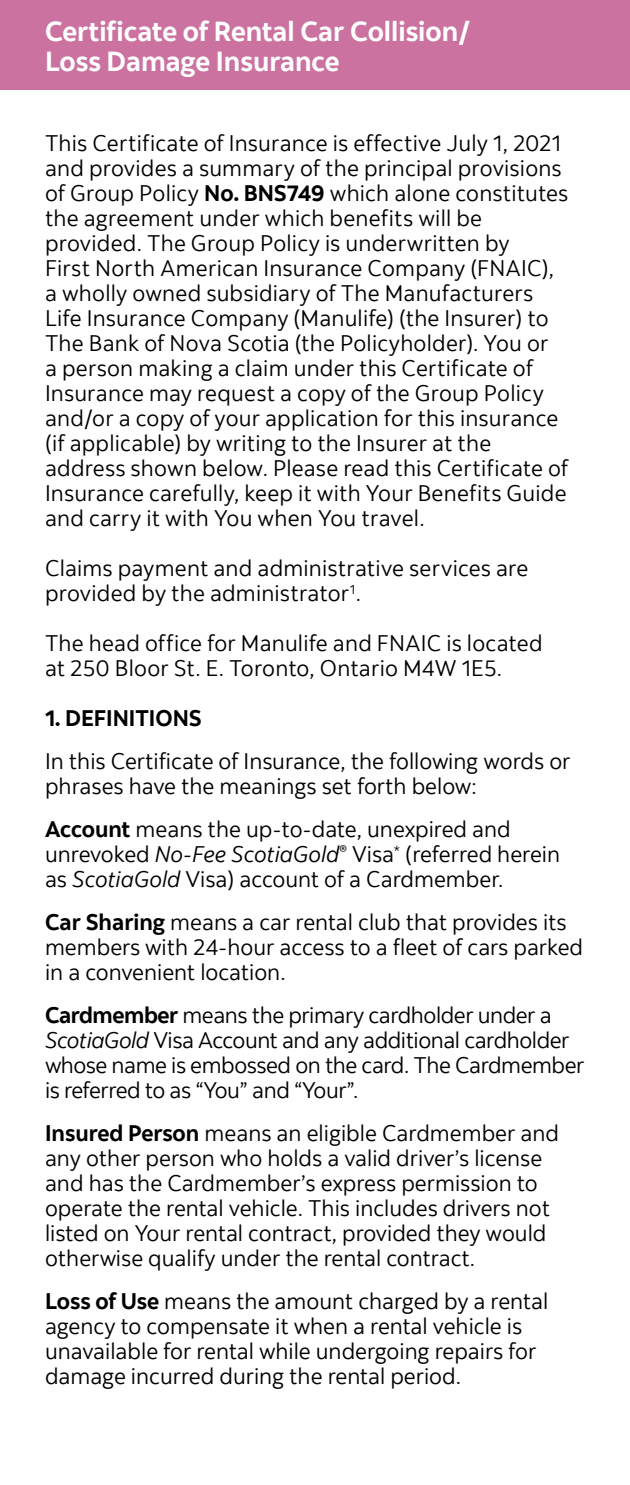
<style>
.page{position:relative;width:630px;height:1485px;background:#fff}
.page>*{position:absolute;margin:0;border:0;box-sizing:border-box;transform-origin:0 0}
.t1{font:700 27.5px/30px "Scotia";color:#fff}
.t2{font:22.5px/25px "Scotia";color:#000}
.t3{font:22.5px/25px "Scotia";letter-spacing:-.02em;color:#000}
.t4{font:700 22.5px "Scotia";color:#000}
.s1{font-weight:700}
.s2{font-style:italic}
</style>
<div class="page">
<div style="left:0;top:0;width:630px;height:90px;background:#cb72a0"></div>
<p class="t1" style="left:45px;top:17px;width:427px">Certificate of Rental Car Collision/<br>Loss Damage Insurance</p>
<p class="t2" style="left:45px;top:131px;width:525px">This Certificate of Insurance is effective July 1, 2021 and provides a summary of the principal provisions of Group Policy <span class="s1">No. BNS749</span> which alone constitutes the agreement under which benefits will be provided. The Group Policy is underwritten by<br>First North American Insurance Company (FNAIC), a wholly owned subsidiary of The Manufacturers Life Insurance Company (Manulife) (the Insurer) to The Bank of Nova Scotia (the Policyholder). You or<br>a person making a claim under this Certificate of Insurance may request a copy of the Group Policy and/or a copy of your application for this insurance (if applicable) by writing to the Insurer at the address shown below. Please read this Certificate of Insurance carefully, keep it with Your Benefits Guide and carry it with You when You travel.</p>
<p class="t2" style="left:45px;top:556px;width:485px">Claims payment and administrative services are provided by the administrator<sup>1</sup>.</p>
<p class="t2" style="left:45px;top:631px;width:499px">The head office for Manulife and FNAIC is located at 250 Bloor St. E. Toronto, Ontario M4W 1E5.</p>
<p class="t4" style="left:45px;top:704px;width:158px">1. DEFINITIONS</p>
<p class="t2" style="left:45px;top:749px;width:527px">In this Certificate of Insurance, the following words or phrases have the meanings set forth below:</p>
<p class="t2" style="left:45px;top:817px;width:517px"><span class="s1">Account</span> means the up-to-date, unexpired and unrevoked <span class="s2">No-Fee ScotiaGold</span><sup>®</sup> Visa<sup>*</sup> (referred herein as <span class="s2">ScotiaGold</span> Visa) account of a Cardmember.</p>
<p class="t2" style="left:45px;top:910px;width:540px"><span class="s1">Car Sharing</span> means a car rental club that provides its members with 24-hour access to a fleet of cars parked in a convenient location.</p>
<p class="t3" style="left:45px;top:1003px;width:541px"><span class="s1">Cardmember</span> means the primary cardholder under a <span class="s2">ScotiaGold</span> Visa Account and any additional cardholder whose name is embossed on the card. The Cardmember is referred to as “You” and “Your”.</p>
<p class="t2" style="left:45px;top:1121px;width:516px"><span class="s1">Insured Person</span> means an eligible Cardmember and any other person who holds a valid driver’s license and has the Cardmember’s express permission to operate the rental vehicle. This includes drivers not listed on Your rental contract, provided they would otherwise qualify under the rental contract.</p>
<p class="t2" style="left:45px;top:1289px;width:505px"><span class="s1">Loss of Use</span> means the amount charged by a rental agency to compensate it when a rental vehicle is unavailable for rental while undergoing repairs for damage incurred during the rental period.</p>
</div>
